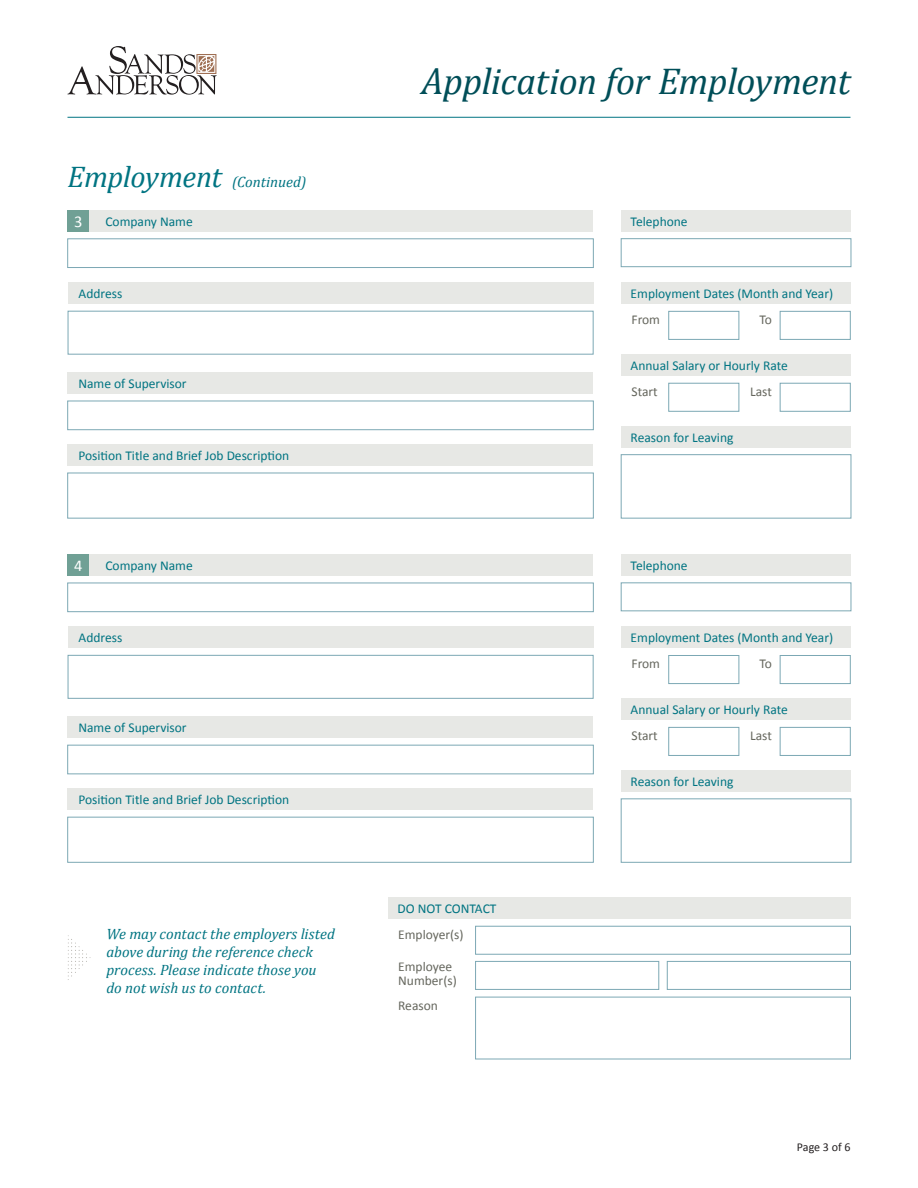
<style>
.page{position:relative;width:918px;height:1188px;background:#fff}
.page>*{position:absolute;margin:0;border:0;box-sizing:border-box;transform-origin:0 0}
.t1{font:italic 37.5px "Cambria";letter-spacing:-.015em;color:#004e58}
.Heading_H2{font:italic 30px "Cambria";letter-spacing:-.015em;color:#007482}
.t2{font:16.5px "Calibri";color:#fff}
.Pullout_Text{font:italic 15px/18px "Cambria";color:#007482}
.t3{font:13.5px "Calibri";color:#007482}
.t4{font:13.5px/13.5px "Calibri";color:#65665d}
.t5{font:12px "Calibri";letter-spacing:-.005em;color:#231f20}
</style>
<div class="page">
<svg style="left:68px;top:46px;width:149px;height:49px"></svg>
<hr style="left:68px;top:117px;width:782px;height:1px;background:#007482">
<svg style="left:68px;top:935px;width:23px;height:45px"></svg>
<div style="left:68px;top:311px;width:525px;height:43px;background:#fff;border:1px solid #7ca8b4"></div>
<div style="left:68px;top:282px;width:525px;height:21px;background:#e7e8e5"></div>
<div style="left:68px;top:239px;width:526px;height:29px;background:#fff;border:1px solid #7ca8b4"></div>
<div style="left:68px;top:210px;width:525px;height:22px;background:#e7e8e5"></div>
<div style="left:621px;top:210px;width:230px;height:21px;background:#e7e8e5"></div>
<div style="left:621px;top:238px;width:230px;height:29px;background:#fff;border:1px solid #7ca8b4"></div>
<div style="left:621px;top:282px;width:230px;height:21px;background:#e7e8e5"></div>
<div style="left:669px;top:311px;width:70px;height:29px;background:#fff;border:1px solid #7ca8b4"></div>
<div style="left:780px;top:311px;width:70px;height:29px;background:#fff;border:1px solid #7ca8b4"></div>
<div style="left:621px;top:354px;width:230px;height:21px;background:#e7e8e5"></div>
<div style="left:669px;top:383px;width:70px;height:28px;background:#fff;border:1px solid #7ca8b4"></div>
<div style="left:780px;top:383px;width:70px;height:28px;background:#fff;border:1px solid #7ca8b4"></div>
<div style="left:68px;top:444px;width:525px;height:22px;background:#e7e8e5"></div>
<div style="left:621px;top:426px;width:230px;height:21px;background:#e7e8e5"></div>
<div style="left:621px;top:454px;width:230px;height:64px;background:#fff;border:1px solid #7ca8b4"></div>
<div style="left:68px;top:401px;width:526px;height:29px;background:#fff;border:1px solid #7ca8b4"></div>
<div style="left:68px;top:372px;width:525px;height:22px;background:#e7e8e5"></div>
<div style="left:68px;top:210px;width:21px;height:22px;background:#70a095"></div>
<div style="left:68px;top:655px;width:525px;height:44px;background:#fff;border:1px solid #7ca8b4"></div>
<div style="left:68px;top:626px;width:525px;height:22px;background:#e7e8e5"></div>
<div style="left:68px;top:583px;width:526px;height:29px;background:#fff;border:1px solid #7ca8b4"></div>
<div style="left:68px;top:554px;width:525px;height:22px;background:#e7e8e5"></div>
<div style="left:621px;top:554px;width:230px;height:22px;background:#e7e8e5"></div>
<div style="left:621px;top:583px;width:230px;height:28px;background:#fff;border:1px solid #7ca8b4"></div>
<div style="left:621px;top:626px;width:230px;height:22px;background:#e7e8e5"></div>
<div style="left:669px;top:655px;width:70px;height:29px;background:#fff;border:1px solid #7ca8b4"></div>
<div style="left:780px;top:655px;width:70px;height:29px;background:#fff;border:1px solid #7ca8b4"></div>
<div style="left:621px;top:698px;width:230px;height:22px;background:#e7e8e5"></div>
<div style="left:669px;top:727px;width:70px;height:29px;background:#fff;border:1px solid #7ca8b4"></div>
<div style="left:780px;top:727px;width:70px;height:29px;background:#fff;border:1px solid #7ca8b4"></div>
<div style="left:68px;top:817px;width:526px;height:45px;background:#fff;border:1px solid #7ca8b4"></div>
<div style="left:68px;top:788px;width:525px;height:22px;background:#e7e8e5"></div>
<div style="left:621px;top:770px;width:230px;height:22px;background:#e7e8e5"></div>
<div style="left:68px;top:745px;width:526px;height:29px;background:#fff;border:1px solid #7ca8b4"></div>
<div style="left:68px;top:716px;width:525px;height:22px;background:#e7e8e5"></div>
<div style="left:68px;top:554px;width:21px;height:22px;background:#70a095"></div>
<div style="left:388px;top:897px;width:462px;height:21px;background:#e7e8e5"></div>
<div style="left:475px;top:926px;width:376px;height:28px;background:#fff;border:1px solid #7ca8b4"></div>
<div style="left:475px;top:997px;width:376px;height:62px;background:#fff;border:1px solid #7ca8b4"></div>
<div style="left:475px;top:961px;width:184px;height:29px;background:#fff;border:1px solid #7ca8b4"></div>
<div style="left:667px;top:961px;width:184px;height:29px;background:#fff;border:1px solid #7ca8b4"></div>
<p class="Heading_H2" style="left:68px;top:156px;width:156px">Employment</p>
<p class="Pullout_Text" style="left:232px;top:173px;width:76px">(Continued)</p>
<h1 class="t1" style="left:422px;top:55px;width:430px">Application for Employment</h1>
<p class="t2" style="left:74px;top:211px;width:10px">3</p>
<p class="t3" style="left:105px;top:213px;width:89px">Company Name</p>
<p class="t3" style="left:631px;top:213px;width:59px">Telephone</p>
<p class="t3" style="left:79px;top:285px;width:45px">Address</p>
<p class="t3" style="left:78px;top:375px;width:110px">Name of Supervisor</p>
<p class="t3" style="left:78px;top:447px;width:212px">Position Title and Brief Job Description</p>
<p class="t3" style="left:631px;top:285px;width:204px">Employment Dates (Month and Year)</p>
<p class="t4" style="left:632px;top:313px;width:30px">From</p>
<p class="t4" style="left:759px;top:313px;width:14px">To</p>
<p class="t3" style="left:631px;top:357px;width:159px">Annual Salary or Hourly Rate</p>
<p class="t4" style="left:632px;top:385px;width:28px">Start</p>
<p class="t4" style="left:750px;top:385px;width:23px">Last</p>
<p class="t3" style="left:631px;top:429px;width:104px">Reason for Leaving</p>
<p class="t2" style="left:74px;top:555px;width:10px">4</p>
<p class="t3" style="left:105px;top:557px;width:89px">Company Name</p>
<p class="t3" style="left:631px;top:557px;width:59px">Telephone</p>
<p class="t3" style="left:79px;top:629px;width:45px">Address</p>
<p class="t3" style="left:78px;top:719px;width:110px">Name of Supervisor</p>
<p class="t3" style="left:78px;top:791px;width:212px">Position Title and Brief Job Description</p>
<p class="Pullout_Text" style="left:106px;top:924px;width:230px">We may contact the employers listed above during the reference check process. Please indicate those you do not wish us to contact.</p>
<p class="t3" style="left:397px;top:900px;width:101px">DO NOT CONTACT</p>
<p class="t4" style="left:398px;top:928px;width:67px">Employer(s)</p>
<p class="t4" style="left:398px;top:960px;width:60px">Employee<br>Number(s)</p>
<p class="t4" style="left:398px;top:999px;width:41px">Reason</p>
<p class="t3" style="left:631px;top:629px;width:204px">Employment Dates (Month and Year)</p>
<p class="t4" style="left:632px;top:657px;width:30px">From</p>
<p class="t4" style="left:759px;top:657px;width:14px">To</p>
<p class="t3" style="left:631px;top:701px;width:159px">Annual Salary or Hourly Rate</p>
<p class="t4" style="left:632px;top:729px;width:28px">Start</p>
<p class="t4" style="left:750px;top:729px;width:23px">Last</p>
<p class="t3" style="left:631px;top:773px;width:104px">Reason for Leaving</p>
<p class="t5" style="left:797px;top:1139px;width:55px">Page 3 of 6</p>
</div>
